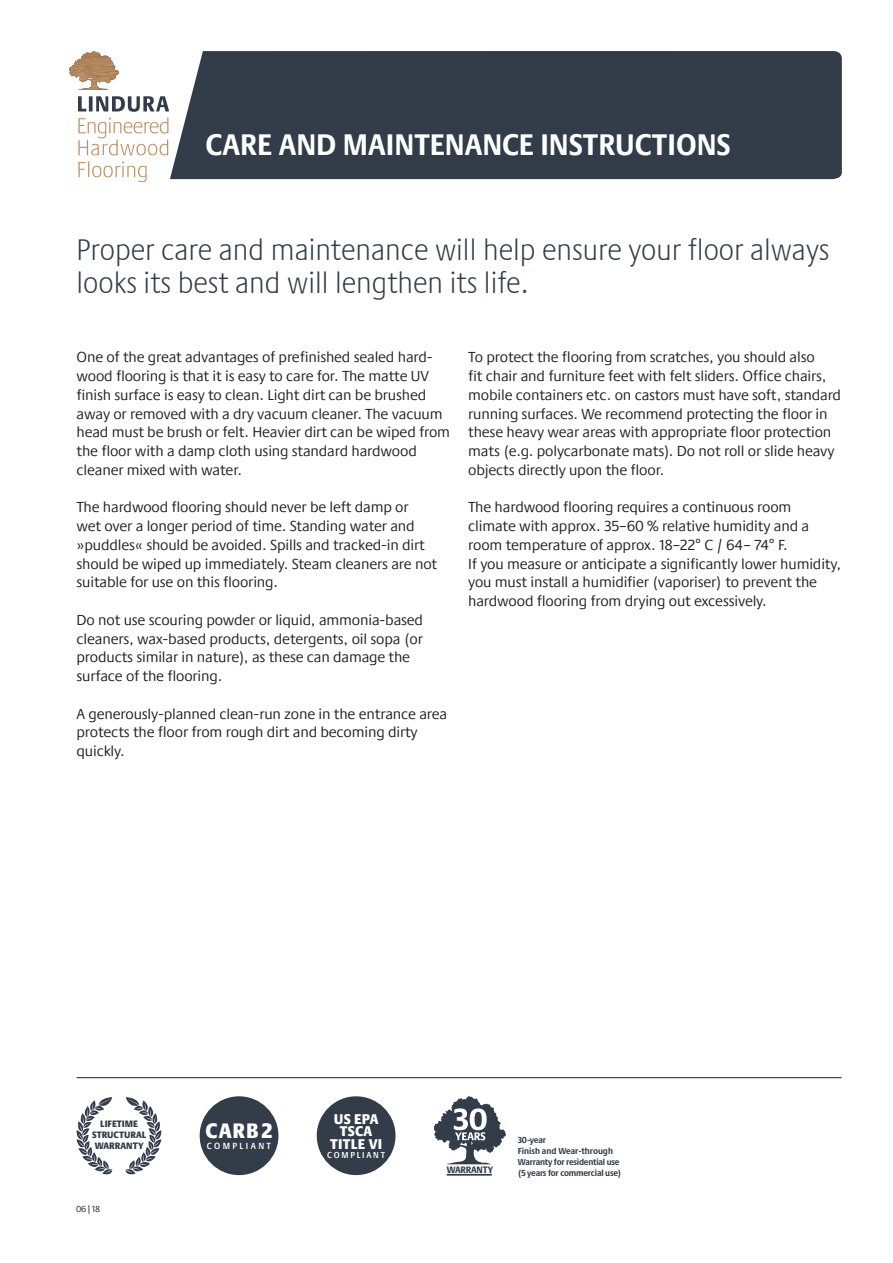
<style>
.page{position:relative;width:893px;height:1263px;background:#fff}
.page>*{position:absolute;margin:0;border:0;box-sizing:border-box;transform-origin:0 0}
.t1{font:300 condensed 30.75px/32.7px "Praxis Next";color:#323d49}
.t2{font:700 condensed 30.75px "Praxis Next";color:#fff}
.t3{font:900 condensed 21.6px "Praxis Next";letter-spacing:.045em;color:#fff}
.t4{font:15px/18.8px "Praxis Next";letter-spacing:-.01em;color:#231f20}
.t5{font:900 condensed 14.55px/12.6px "Praxis Next";letter-spacing:.02em;color:#fff;text-align:center}
.t6{font:900 condensed 9.6px/11.1px "Praxis Next";color:#323d49;text-align:center}
.t7{font:800 condensed 9.6px "Praxis Next";letter-spacing:-.02em;color:#323d49}
.t8{font:600 condensed 9.3px "Praxis Next";letter-spacing:.26em;color:#fff}
.t9{font:700 condensed 9px/10.8px "Praxis Next";letter-spacing:-.02em;color:#323d49}
.t10{font:600 condensed 9px "Praxis Next";letter-spacing:.2em;color:#fff}
.t11{font:9px "Praxis Next";color:#231f20}
</style>
<div class="page">
<div style="left:170px;top:51px;width:672px;height:128px;background:#323d49"></div>
<svg style="left:69px;top:51px;width:50px;height:39px"></svg>
<svg style="left:78px;top:161px;width:69px;height:21px"></svg>
<svg style="left:78px;top:96px;width:91px;height:59px"></svg>
<hr style="left:77px;top:1077px;width:765px;height:1px;background:#231f20">
<svg style="left:434px;top:1096px;width:72px;height:68px"></svg>
<hr style="left:447px;top:1174px;width:45px;height:1px;background:#323d49">
<svg style="left:77px;top:1097px;width:35px;height:77px"></svg>
<svg style="left:126px;top:1097px;width:35px;height:77px"></svg>
<div style="left:200px;top:1096px;width:78px;height:79px;background:#323d49;border-radius:50%"></div>
<div style="left:317px;top:1096px;width:78px;height:79px;background:#323d49;border-radius:50%"></div>
<h1 class="t2" style="left:205px;top:120px;width:527px">CARE AND MAINTENANCE INSTRUCTIONS</h1>
<h1 class="t1" style="left:77px;top:233px;width:754px">Proper care and maintenance will help ensure your floor always looks its best and will lengthen its life.</h1>
<p class="t4" style="left:77px;top:347px;width:375px">One of the great advantages of prefinished sealed hard&shy;wood flooring is that it is easy to care for. The matte UV finish surface is easy to clean. Light dirt can be brushed away or removed with a dry vacuum cleaner. The vacuum head must be brush or felt. Heavier dirt can be wiped from the floor with a damp cloth using standard hardwood cleaner mixed with water.</p>
<p class="t4" style="left:77px;top:497px;width:362px">The hardwood flooring should never be left damp or<br>wet over a longer period of time. Standing water and »puddles« should be avoided. Spills and tracked-in dirt should be wiped up immediately. Steam cleaners are not suitable for use on this flooring.</p>
<p class="t4" style="left:77px;top:610px;width:348px">Do not use scouring powder or liquid, ammonia-based cleaners, wax-based products, detergents, oil sopa (or products similar in nature), as these can damage the surface of the flooring.</p>
<p class="t4" style="left:77px;top:704px;width:372px">A generously-planned clean-run zone in the entrance area protects the floor from rough dirt and becoming dirty quickly.</p>
<p class="t4" style="left:468px;top:347px;width:374px">To protect the flooring from scratches, you should also<br>fit chair and furniture feet with felt sliders. Office chairs, mobile containers etc. on castors must have soft, standard running surfaces. We recommend protecting the floor in these heavy wear areas with appropriate floor protection mats (e.g. polycarbonate mats). Do not roll or slide heavy objects directly upon the floor.</p>
<p class="t4" style="left:468px;top:497px;width:374px">The hardwood flooring requires a continuous room climate with approx. 35–60 % relative humidity and a room temperature of approx. 18–22° C / 64– 74° F.<br>If you measure or anticipate a significantly lower humidity, you must install a humidifier (vaporiser) to prevent the hardwood flooring from drying out excessively.</p>
<p class="t6" style="left:92px;top:1117px;width:56px">LIFETIME<br>STRUCTURAL<br>WARRANTY</p>
<h2 class="t3" style="left:206px;top:1113px;width:68px">CARB2</h2>
<p class="t8" style="left:207px;top:1139px;width:66px">COMPLIANT</p>
<p class="t11" style="left:76px;top:1202px;width:26px">06|18</p>
<p class="t5" style="left:330px;top:1112px;width:54px">US EPA<br>TSCA<br>TITLE VI</p>
<p class="t10" style="left:327px;top:1148px;width:59px">COMPLIANT</p>
<p class="t9" style="left:518px;top:1134px;width:103px">30-year<br>Finish and Wear-through<br>Warranty for residential use</p>
<p class="t7" style="left:447px;top:1162px;width:48px">WARRANTY</p>
<p class="t9" style="left:518px;top:1167px;width:105px">(5 years for commercial use)</p>
</div>
